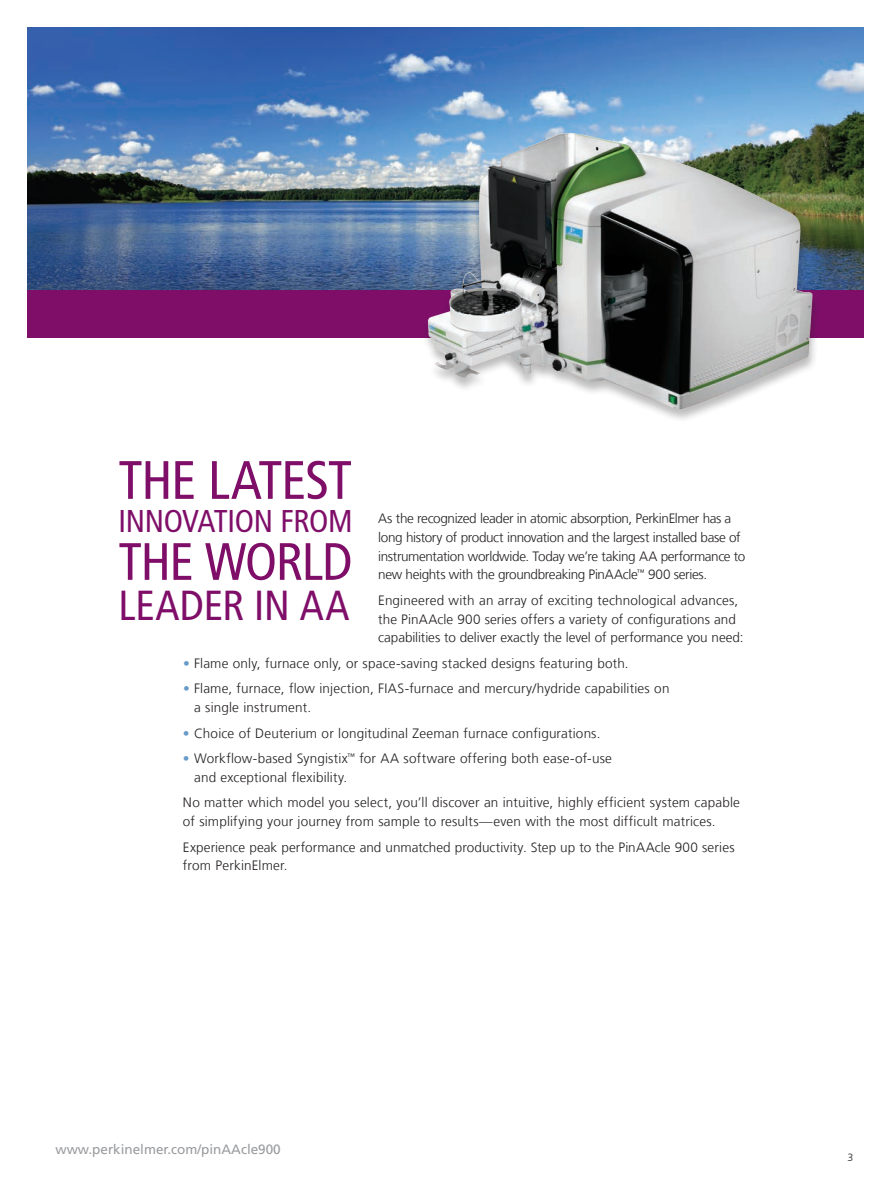
<style>
.page{position:relative;width:891px;height:1188px;background:#fff}
.page>*{position:absolute;margin:0;border:0;box-sizing:border-box;transform-origin:0 0}
.t1{font:condensed 54px "Frutiger LT Com";letter-spacing:-.02em;color:#7f0e69}
.t2{font:condensed 52.5px "Frutiger LT Com";letter-spacing:-.025em;color:#7f0e69}
.t3{font:condensed 42px "Frutiger LT Com";color:#7f0e69}
.t4{font:condensed 31.5px "Frutiger LT Com";letter-spacing:-.01em;color:#7f0e69}
.Copy_-_Subheads{font:300 13.5px/18.8px "Frutiger LT Com";letter-spacing:.005em;color:#231f20}
.Copy_-_Subheads-2{font:300 13.5px/18.8px "Frutiger LT Com";letter-spacing:-.025em;color:#231f20}
.t5{font:13.5px "Frutiger LT Com";color:#999b9e}
.t6{font:300 10.5px "Frutiger LT Com";color:#231f20}
.s1{color:#689bc8}
</style>
<div class="page">
<img style="left:27px;top:27px;width:837px;height:263px">
<div style="left:27px;top:290px;width:837px;height:48px;background:#7f0e69"></div>
<img style="left:415px;top:122px;width:418px;height:297px">
<p class="t1" style="left:118px;top:449px;width:235px">THE LATEST</p>
<p class="t4" style="left:118px;top:503px;width:236px">INNOVATION FROM</p>
<p class="t2" style="left:118px;top:531px;width:235px">THE WORLD</p>
<p class="t3" style="left:118px;top:581px;width:233px">LEADER IN AA</p>
<p class="Copy_-_Subheads-2" style="left:378px;top:509px;width:369px">As the recognized leader in atomic absorption, PerkinElmer has a long history of product innovation and the largest installed base of instrumentation worldwide. Today we’re taking AA performance to new heights with the groundbreaking PinAAcle<sup>™</sup> 900 series.</p>
<p class="Copy_-_Subheads" style="left:378px;top:591px;width:367px">Engineered with an array of exciting technological advances, the PinAAcle 900 series offers a variety of configurations and capabilities to deliver exactly the level of performance you need:</p>
<p class="Copy_-_Subheads" style="left:183px;top:654px;width:447px"><span class="s1">•</span> Flame only, furnace only, or space-saving stacked designs featuring both.</p>
<p class="Copy_-_Subheads" style="left:194px;top:679px;width:477px;text-indent:-11px"><span class="s1">•</span> Flame, furnace, flow injection, FIAS-furnace and mercury/hydride capabilities on a single instrument.</p>
<p class="Copy_-_Subheads" style="left:183px;top:724px;width:419px"><span class="s1">•</span> Choice of Deuterium or longitudinal Zeeman furnace configurations.</p>
<p class="Copy_-_Subheads" style="left:194px;top:749px;width:419px;text-indent:-11px"><span class="s1">•</span> Workflow-based Syngistix<sup>™</sup> for AA software offering both ease-of-use and exceptional flexibility.</p>
<p class="Copy_-_Subheads" style="left:183px;top:793px;width:559px">No matter which model you select, you’ll discover an intuitive, highly efficient system capable of simplifying your journey from sample to results—even with the most difficult matrices.</p>
<p class="Copy_-_Subheads" style="left:183px;top:838px;width:553px">Experience peak performance and unmatched productivity. Step up to the PinAAcle 900 series from PerkinElmer.</p>
<p class="t5" style="left:56px;top:1142px;width:227px">www.perkinelmer.com/pinAAcle900</p>
<p class="t6" style="left:848px;top:1151px;width:7px">3</p>
</div>
